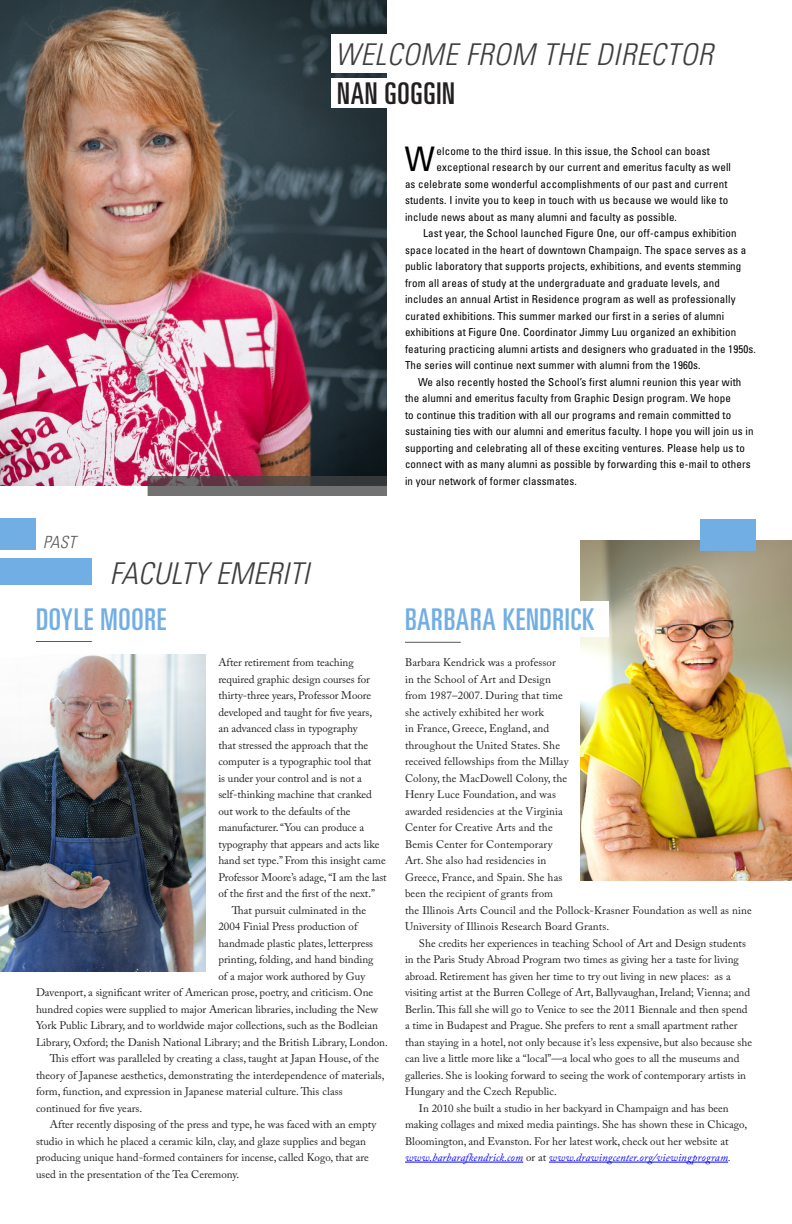
<style>
.page{position:relative;width:792px;height:1224px;background:#fff}
.page>*{position:absolute;margin:0;border:0;box-sizing:border-box;transform-origin:0 0}
.t1{font:condensed 33.9px "Univers";color:#000}
.t2{font:italic 300 condensed 30px "Univers";letter-spacing:.025em;color:#3e3e3f}
.t3{font:ultra-condensed 30px "Univers";letter-spacing:.025em;color:#71aee3}
.t4{font:ultra-condensed 30px "Univers";letter-spacing:.025em;color:#231f20}
.t5{font:italic 300 condensed 16.8px "Univers";color:#57585a}
.t6{font:11px/16.5px "Adobe Caslon Pro";color:#231f20}
.t7{font:condensed 11px/16.5px "Univers";letter-spacing:.015em;color:#000}
.s1{font-style:italic;color:#00f}
.s2{font-style:italic}
</style>
<div class="page">
<div style="left:0;top:519px;width:36px;height:31px;background:#71aee3"></div>
<hr style="left:405px;top:1162px;width:118px;height:1px;background:#00f">
<hr style="left:549px;top:1162px;width:179px;height:1px;background:#00f">
<hr style="left:405px;top:642px;width:56px;height:1px;background:#57585a">
<img style="left:0;top:0;width:387px;height:486px">
<div style="left:331px;top:35px;width:404px;height:38px;background:#fff"></div>
<div style="left:331px;top:78px;width:404px;height:30px;background:#fff"></div>
<img style="left:0;top:654px;width:206px;height:318px">
<div style="left:0;top:558px;width:92px;height:26px;background:#71aee3"></div>
<svg style="left:148px;top:476px;width:239px;height:20px;background:#625a5c"></svg>
<img style="left:580px;top:540px;width:212px;height:341px">
<div style="left:409px;top:601px;width:199px;height:36px;background:#fff"></div>
<div style="left:700px;top:519px;width:56px;height:31px;background:#71aee3"></div>
<hr style="left:36px;top:641px;width:56px;height:1px;background:#57585a">
<p class="t2" style="left:335px;top:36px;width:379px">WELCOME FROM THE DIRECTOR</p>
<p class="t4" style="left:337px;top:76px;width:119px">NAN GOGGIN</p>
<p class="t5" style="left:43px;top:532px;width:34px">past</p>
<p class="t2" style="left:110px;top:556px;width:201px">FACULTY EMERITI</p>
<p class="t1" style="left:405px;top:137px;width:32px">W</p>
<p class="t7" style="left:437px;top:142px;width:275px">elcome to the third issue. In this issue, the School can boast</p>
<p class="t7" style="left:437px;top:159px;width:296px">exceptional research by our current and emeritus faculty as well</p>
<p class="t7" style="left:405px;top:175px;width:324px">as celebrate some wonderful accomplishments of our past and current</p>
<p class="t7" style="left:405px;top:192px;width:325px">students. I invite you to keep in touch with us because we would like to</p>
<p class="t7" style="left:405px;top:208px;width:274px">include news about as many alumni and faculty as possible.</p>
<p class="t7" style="left:405px;top:225px;width:352px;text-indent:18px">Last year, the School launched Figure One, our off-campus exhibition space located in the heart of downtown Champaign. The space serves as a public laboratory that supports projects, exhibitions, and events stemming from all areas of study at the undergraduate and graduate levels, and includes an annual Artist in Residence program as well as professionally curated exhibitions. This summer marked our first in a series of alumni exhibitions at Figure One. Coordinator Jimmy Luu organized an exhibition featuring practicing alumni artists and designers who graduated in the 1950s.<br>The series will continue next summer with alumni from the 1960s.</p>
<p class="t7" style="left:405px;top:373px;width:350px;text-indent:13px">We also recently hosted the School’s first alumni reunion this year with the alumni and emeritus faculty from Graphic Design program. We hope<br>to continue this tradition with all our programs and remain committed to sustaining ties with our alumni and emeritus faculty. I hope you will join us in supporting and celebrating all of these exciting ventures. Please help us to connect with as many alumni as possible by forwarding this e-mail to others in your network of former classmates.</p>
<p class="t3" style="left:36px;top:602px;width:132px">DOYLE MOORE</p>
<p class="t3" style="left:405px;top:602px;width:191px">BARBARA KENDRICK</p>
<p class="t6" style="left:218px;top:654px;width:170px">After retirement from teaching required graphic design courses for thirty-three years, Professor Moore developed and taught for five years,<br>an advanced class in typography<br>that stressed the approach that the computer is a typographic tool that<br>is under your control and is not a self-thinking machine that cranked out work to the defaults of the manufacturer. “You can produce a typography that appears and acts like hand set type.” From this insight came Professor Moore’s adage, “I am the last of the first and the first of the next.”</p>
<p class="t6" style="left:232px;top:901px;width:136px">That pursuit culminated in the</p>
<p class="t6" style="left:218px;top:918px;width:141px">2004 Finial Press production of</p>
<p class="t6" style="left:218px;top:934px;width:156px">handmade plastic plates, letterpress</p>
<p class="t6" style="left:218px;top:951px;width:157px">printing, folding, and hand binding</p>
<p class="t6" style="left:218px;top:967px;width:148px">of a major work authored by Guy</p>
<p class="t6" style="left:36px;top:984px;width:339px">Davenport, a significant writer of American prose, poetry, and criticism. One</p>
<p class="t6" style="left:36px;top:1000px;width:343px">hundred copies were supplied to major American libraries, including the New</p>
<p class="t6" style="left:36px;top:1017px;width:343px">York Public Library, and to worldwide major collections, such as the Bodleian</p>
<p class="t6" style="left:36px;top:1033px;width:353px">Library, Oxford; the Danish National Library; and the British Library, London.</p>
<p class="t6" style="left:36px;top:1050px;width:350px;text-indent:14px">This effort was paralleled by creating a class, taught at Japan House, of the theory of Japanese aesthetics, demonstrating the interdependence of materials, form, function, and expression in Japanese material culture. This class continued for five years.</p>
<p class="t6" style="left:36px;top:1116px;width:342px;text-indent:14px">After recently disposing of the press and type, he was faced with an empty studio in which he placed a ceramic kiln, clay, and glaze supplies and began producing unique hand-formed containers for incense, called Kogo, that are used in the presentation of the Tea Ceremony.</p>
<p class="t6" style="left:405px;top:654px;width:348px">Barbara Kendrick was a professor<br>in the School of Art and Design<br>from 1987–2007. During that time<br>she actively exhibited her work<br>in France, Greece, England, and<br>throughout the United States. She<br>received fellowships from the Millay<br>Colony, the MacDowell Colony, the<br>Henry Luce Foundation, and was<br>awarded residencies at the Virginia<br>Center for Creative Arts and the<br>Bemis Center for Contemporary<br>Art. She also had residencies in<br>Greece, France, and Spain. She has<br>been the recipient of grants from<br>the Illinois Arts Council and the Pollock-Krasner Foundation as well as nine University of Illinois Research Board Grants.</p>
<p class="t6" style="left:405px;top:934px;width:349px;text-indent:14px">She credits her experiences in teaching School of Art and Design students in the Paris Study Abroad Program two times as giving her a taste for living abroad. Retirement has given her time to try out living in new places: as a visiting artist at the Burren College of Art, Ballyvaughan, Ireland; Vienna; and Berlin. This fall she will go to Venice to see the 2011 Biennale and then spend a time in Budapest and Prague. She prefers to rent a small apartment rather than staying in a hotel, not only because it’s less expensive, but also because she can live a little more like a “local”—a local who goes to all the museums and galleries. She is looking forward to seeing the work of contemporary artists in Hungary and the Czech Republic.</p>
<p class="t6" style="left:405px;top:1099px;width:344px;text-indent:14px">In 2010 she built a studio in her backyard in Champaign and has been making collages and mixed media paintings. She has shown these in Chicago, Bloomington, and Evanston. For her latest work, check out her website at <span class="s1">www.barbarafkendrick.com</span> or at <span class="s1">www.drawingcenter.org/viewingprogram</span><span class="s2">.</span></p>
</div>
